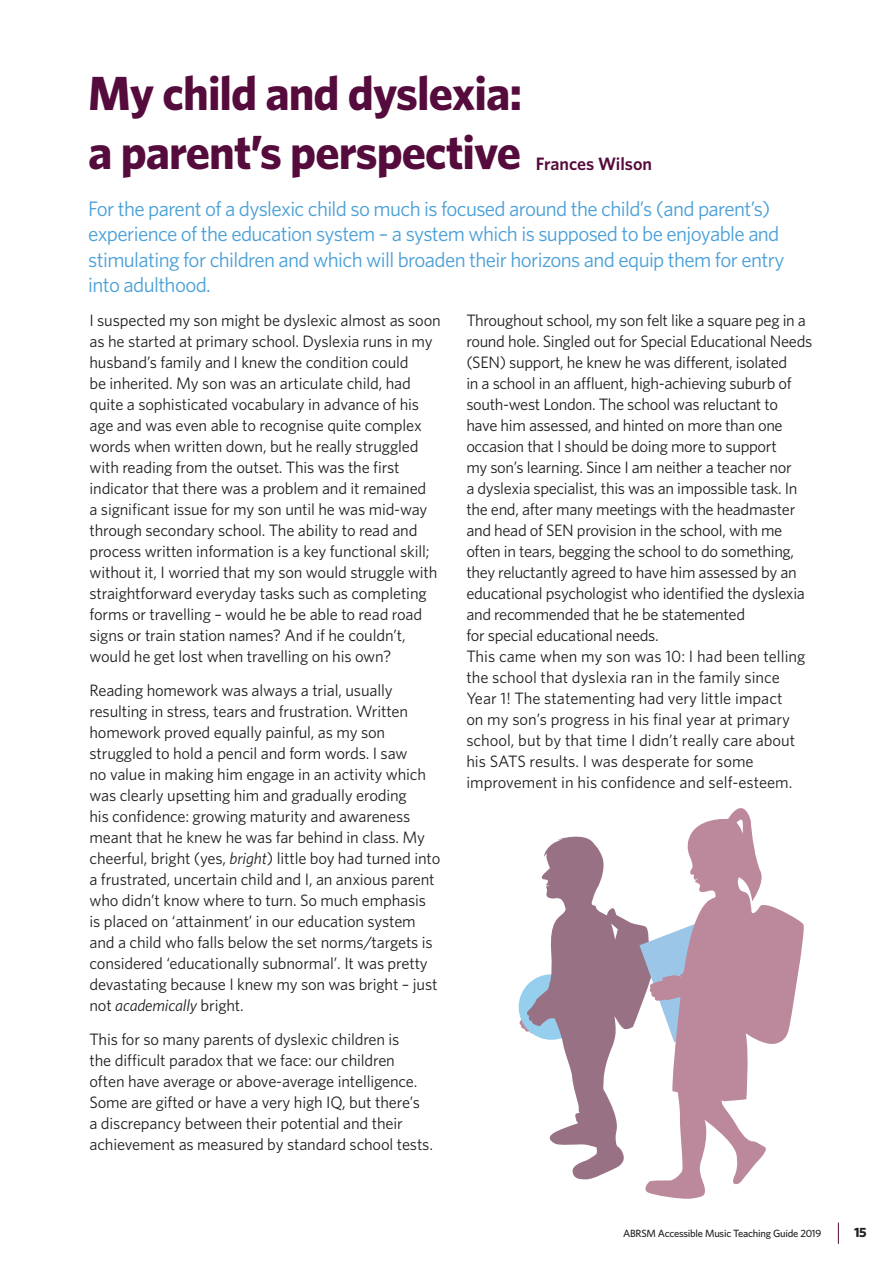
<style>
.page{position:relative;width:893px;height:1263px;background:#fff}
.page>*{position:absolute;margin:0;border:0;box-sizing:border-box;transform-origin:0 0}
.Body{font:700 48px/58.5px "Whitney";letter-spacing:-.02em;color:#550b3c}
.Body-2{font:21px/25.5px "Whitney";letter-spacing:-.03em;color:#499fd8}
.Body-3{font:600 18px "Whitney";color:#550b3c}
.Body-4{font:16.5px/21px "Whitney";letter-spacing:-.01em;color:#231f20}
.t1{font:700 13.5px "Whitney";color:#231f20}
.t2{font:500 10.5px "Whitney";letter-spacing:-.02em;color:#231f20}
.s1{font-style:italic}
</style>
<div class="page">
<svg style="left:838px;top:1222px;width:1px;height:22px"></svg>
<svg style="left:645px;top:808px;width:159px;height:391px"></svg>
<svg style="left:518px;top:830px;width:194px;height:349px"></svg>
<p class="Body" style="left:88px;top:63px;width:436px">My child and dyslexia: a parent’s perspective</p>
<p class="Body-3" style="left:536px;top:151px;width:118px">Frances Wilson</p>
<p class="Body-2" style="left:88px;top:195px;width:698px">For the parent of a dyslexic child so much is focused around the child’s (and parent’s) experience of the education system – a system which is supposed to be enjoyable and stimulating for children and which will broaden their horizons and equip them for entry into adulthood.</p>
<p class="Body-4" style="left:90px;top:309px;width:353px">I suspected my son might be dyslexic almost as soon as he started at primary school. Dyslexia runs in my husband’s family and I knew the condition could<br>be inherited. My son was an articulate child, had quite a sophisticated vocabulary in advance of his age and was even able to recognise quite complex words when written down, but he really struggled with reading from the outset. This was the first indicator that there was a problem and it remained<br>a significant issue for my son until he was mid-way through secondary school. The ability to read and process written information is a key functional skill; without it, I worried that my son would struggle with straightforward everyday tasks such as completing forms or travelling – would he be able to read road signs or train station names? And if he couldn’t, would he get lost when travelling on his own?</p>
<p class="Body-4" style="left:90px;top:679px;width:352px">Reading homework was always a trial, usually resulting in stress, tears and frustration. Written homework proved equally painful, as my son struggled to hold a pencil and form words. I saw<br>no value in making him engage in an activity which was clearly upsetting him and gradually eroding<br>his confidence: growing maturity and awareness meant that he knew he was far behind in class. My cheerful, bright (yes, <span class="s1">bright</span>) little boy had turned into a frustrated, uncertain child and I, an anxious parent who didn’t know where to turn. So much emphasis is placed on ‘attainment’ in our education system and a child who falls below the set norms/targets is considered ‘educationally subnormal’. It was pretty devastating because I knew my son was bright – just not <span class="s1">academically</span> bright.</p>
<p class="Body-4" style="left:90px;top:1028px;width:345px">This for so many parents of dyslexic children is<br>the difficult paradox that we face: our children often have average or above-average intelligence.<br>Some are gifted or have a very high IQ, but there’s<br>a discrepancy between their potential and their achievement as measured by standard school tests.</p>
<p class="Body-4" style="left:466px;top:309px;width:348px">Throughout school, my son felt like a square peg in a round hole. Singled out for Special Educational Needs (SEN) support, he knew he was different, isolated<br>in a school in an affluent, high-achieving suburb of south-west London. The school was reluctant to have him assessed, and hinted on more than one occasion that I should be doing more to support<br>my son’s learning. Since I am neither a teacher nor<br>a dyslexia specialist, this was an impossible task. In the end, after many meetings with the headmaster and head of SEN provision in the school, with me often in tears, begging the school to do something, they reluctantly agreed to have him assessed by an educational psychologist who identified the dyslexia and recommended that he be statemented<br>for special educational needs.<br>This came when my son was 10: I had been telling the school that dyslexia ran in the family since Year 1! The statementing had very little impact<br>on my son’s progress in his final year at primary school, but by that time I didn’t really care about his SATS results. I was desperate for some improvement in his confidence and self-esteem.</p>
<p class="t2" style="left:623px;top:1226px;width:200px">ABRSM Accessible Music Teaching Guide 2019</p>
<p class="t1" style="left:854px;top:1223px;width:14px">15</p>
</div>
